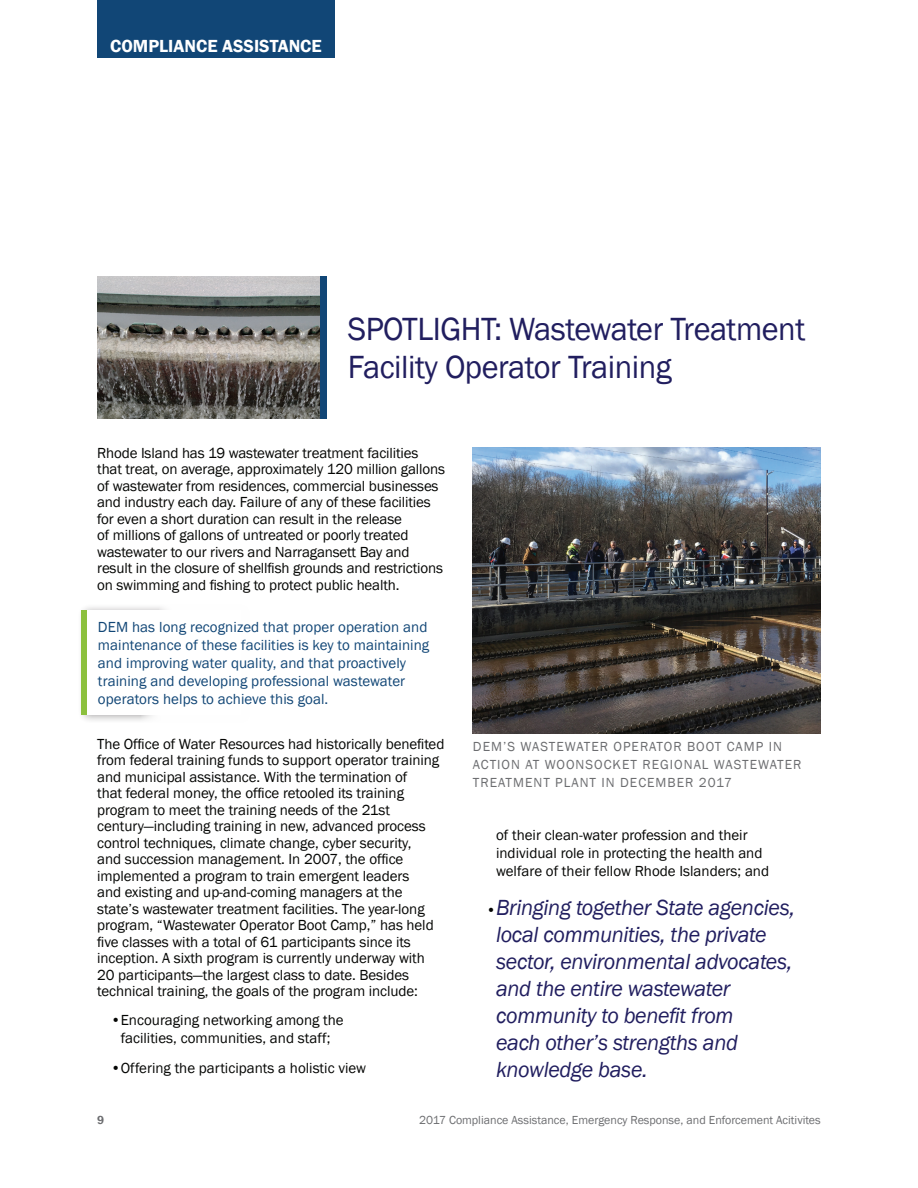
<style>
.page{position:relative;width:918px;height:1188px;background:#fff}
.page>*{position:absolute;margin:0;border:0;box-sizing:border-box;transform-origin:0 0}
.t1{font:33px/37.5px "Franklin Gothic";letter-spacing:-.015em;color:#211e5f}
.t2{font:italic 22.5px/27px "Franklin Gothic";letter-spacing:-.015em;color:#211e5f}
.t3{font:600 18px "Franklin Gothic";color:#fff}
.t4{font:15px/16.5px "Franklin Gothic";letter-spacing:-.005em;color:#040503}
.t5{font:15px/18px "Franklin Gothic";letter-spacing:.005em;color:#114676}
.t6{font:13.5px/18px "Franklin Gothic";letter-spacing:.075em;color:#6c6d70}
.t7{font:12px "Franklin Gothic";color:#6c6d70}
.t8{font:600 12px "Franklin Gothic";color:#6c6d70}
.s1{font-style:normal;font-size:15px;color:#040503}
</style>
<div class="page">
<div style="left:78px;top:603px;width:173px;height:122px;background:#231f20;opacity:.75"></div>
<div style="left:84px;top:610px;width:157px;height:105px;background:#fff"></div>
<div style="left:81px;top:610px;width:5px;height:105px;background:#8cc03e"></div>
<svg style="left:138px;top:603px;width:113px;height:122px"></svg>
<div style="left:97px;top:0;width:238px;height:58px;background:#114676"></div>
<img style="left:97px;top:276px;width:223px;height:143px">
<img style="left:473px;top:447px;width:348px;height:286px">
<div style="left:320px;top:276px;width:6px;height:143px;background:#114676"></div>
<p class="t3" style="left:110px;top:34px;width:213px">COMPLIANCE ASSISTANCE</p>
<h1 class="t1" style="left:348px;top:311px;width:459px">SPOTLIGHT: Wastewater Treatment<br>Facility Operator Training</h1>
<p class="t4" style="left:97px;top:445px;width:349px">Rhode Island has 19 wastewater treatment facilities that treat, on average, approximately 120 million gallons of wastewater from residences, commercial businesses and industry each day. Failure of any of these facilities for even a short duration can result in the release<br>of millions of gallons of untreated or poorly treated wastewater to our rivers and Narragansett Bay and result in the closure of shellfish grounds and restrictions on swimming and fishing to protect public health.</p>
<p class="t5" style="left:98px;top:618px;width:333px">DEM has long recognized that proper operation and maintenance of these facilities is key to maintaining and improving water quality, and that proactively training and developing professional wastewater operators helps to achieve this goal.</p>
<p class="t4" style="left:97px;top:736px;width:349px">The Office of Water Resources had historically benefited from federal training funds to support operator training and municipal assistance. With the termination of<br>that federal money, the office retooled its training program to meet the training needs of the 21st century—including training in new, advanced process control techniques, climate change, cyber security,<br>and succession management. In 2007, the office implemented a program to train emergent leaders<br>and existing and up-and-coming managers at the state’s wastewater treatment facilities. The year-long program, “Wastewater Operator Boot Camp,” has held five classes with a total of 61 participants since its inception. A sixth program is currently underway with 20 participants—the largest class to date. Besides technical training, the goals of the program include:</p>
<p class="t4" style="left:111px;top:1012px;width:235px;line-height:18px;text-align:center">•Encouraging networking among the facilities, communities, and staff;</p>
<p class="t4" style="left:111px;top:1060px;width:257px">•Offering the participants a holistic view</p>
<p class="t6" style="left:473px;top:738px;width:330px">DEM’S WASTEWATER OPERATOR BOOT CAMP IN<br>ACTION AT WOONSOCKET REGIONAL WASTEWATER<br>TREATMENT PLANT IN DECEMBER 2017</p>
<p class="t4" style="left:496px;top:826px;width:275px;line-height:18px">of their clean-water profession and their individual role in protecting the health and welfare of their fellow Rhode Islanders; and</p>
<h2 class="t2" style="left:496px;top:895px;width:300px;text-indent:-10px"><span class="s1">•</span>Bringing together State agencies, local communities, the private sector, environmental advocates, and the entire wastewater community to benefit from<br>each other’s strengths and knowledge base.</h2>
<p class="t8" style="left:97px;top:1113px;width:9px">9</p>
<p class="t7" style="left:419px;top:1112px;width:403px">2017 Compliance Assistance, Emergency Response, and Enforcement Acitivites</p>
</div>
